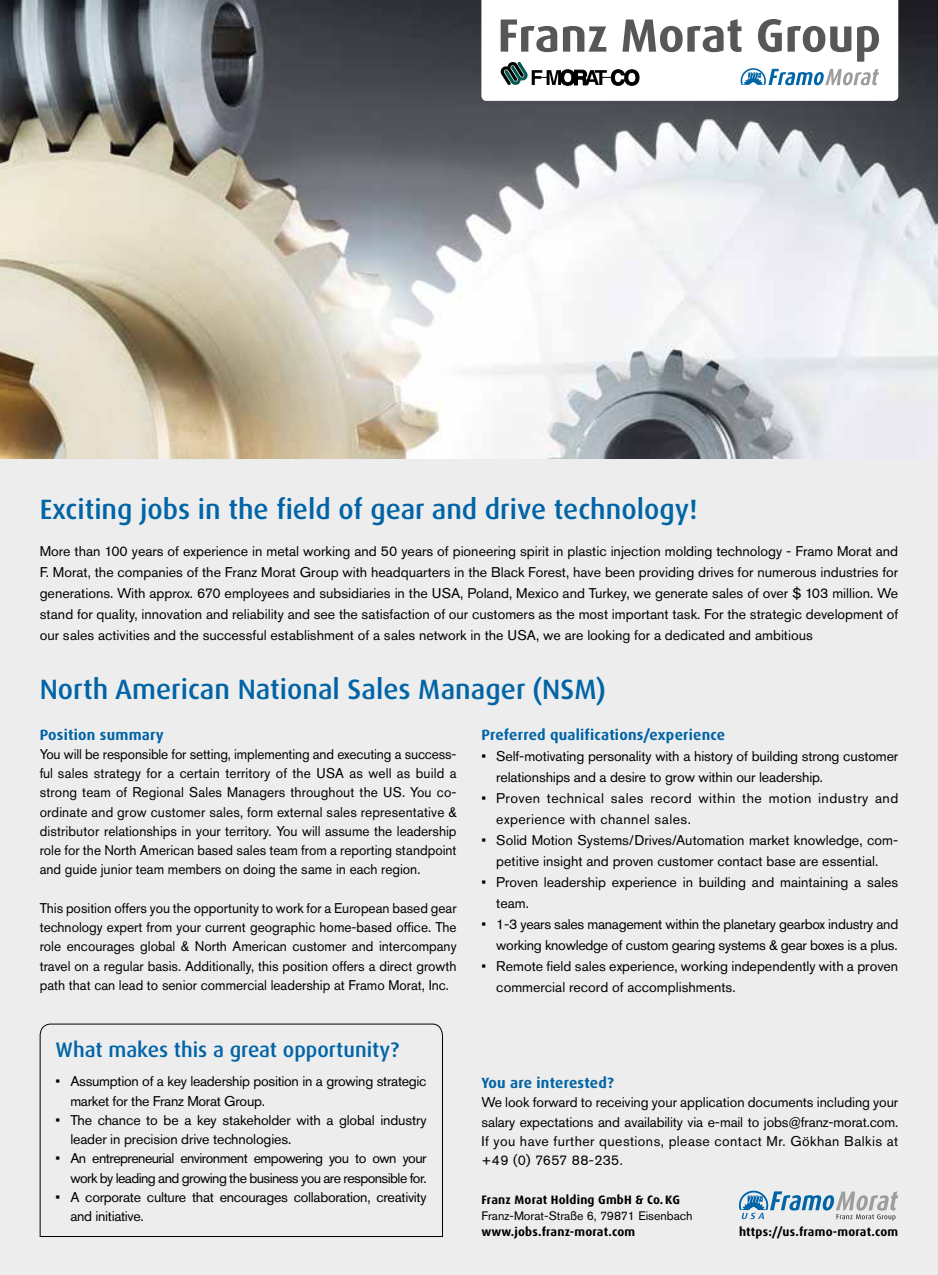
<style>
.page{position:relative;width:938px;height:1275px;background:#ededed}
.page>*{position:absolute;margin:0;border:0;box-sizing:border-box;transform-origin:0 0}
.t1{font:500 28px "Dax OT";color:#0064a7}
.t2{font:500 21px "Dax OT";color:#0064a7}
.t3{font:700 14.88px "Dax OT";letter-spacing:.015em;color:#0064a7}
.t4{font:14px/19.2px "Akzidenz Grotesk Pro";letter-spacing:-.01em;color:#000}
.t5{font:14px/19.2px "Akzidenz Grotesk Pro";letter-spacing:-.04em;color:#000;text-align:right}
.t6{font:14px/21px "Akzidenz Grotesk Pro";letter-spacing:.03em;color:#000}
.t7{font:700 12.25px "Dax OT";letter-spacing:.015em;color:#000}
.t8{font:12.25px "Akzidenz Grotesk Pro";color:#000}
</style>
<div class="page">
<svg style="left:39px;top:1023px;width:404px;height:214px"></svg>
<img style="left:0;top:0;width:938px;height:458px">
<svg style="left:481px;top:0;width:417px;height:101px;background:#dcdedf"></svg>
<svg style="left:739px;top:1191px;width:159px;height:30px"></svg>
<h1 class="t1" style="left:40px;top:491px;width:659px">Exciting jobs in the field of gear and drive technology!</h1>
<p class="t4" style="left:40px;top:541px;width:860px;line-height:21px;text-align:justify">More than 100 years of experience in metal working and 50 years of pioneering spirit in plastic injection molding technology - Framo Morat and F. Morat, the companies of the Franz Morat Group with headquarters in the Black Forest, have been providing drives for numerous industries for generations. With approx. 670 employees and subsidiaries in the USA, Poland, Mexico and Turkey, we generate sales of over $ 103 million. We stand for quality, innovation and reliability and see the satisfaction of our customers as the most important task. For the strategic development of our sales activities and the successful establishment of a sales network in the USA, we are looking for a dedicated and ambitious</p>
<h1 class="t1" style="left:40px;top:671px;width:568px">North American National Sales Manager (NSM)</h1>
<p class="t3" style="left:40px;top:725px;width:125px">Position summary</p>
<p class="t4" style="left:40px;top:744px;width:418px;text-align:justify">You will be responsible for setting, implementing and executing a success&shy;ful sales strategy for a certain territory of the USA as well as build a strong team of Regional Sales Managers throughout the US. You co&shy;ordinate and grow customer sales, form external sales representative &amp; distributor relationships in your territory. You will assume the leadership role for the North American based sales team from a reporting standpoint and guide junior team members on doing the same in each region.</p>
<p class="t4" style="left:40px;top:898px;width:418px;text-align:justify">This position offers you the opportunity to work for a European based gear technology expert from your current geographic home-based office. The role encourages global &amp; North American customer and intercompany travel on a regular basis. Additionally, this position offers a direct growth path that can lead to senior commercial leadership at Framo Morat, Inc.</p>
<h2 class="t2" style="left:55px;top:1037px;width:345px">What makes this a great opportunity?</h2>
<p class="t4" style="left:70px;top:1072px;width:358px;text-indent:-15px">• Assumption of a key leadership position in a growing strategic market for the Franz Morat Group.</p>
<p class="t4" style="left:70px;top:1110px;width:358px;text-indent:-15px">• The chance to be a key stakeholder with a global industry leader in precision drive technologies.</p>
<p class="t5" style="left:55px;top:1149px;width:372px">• An entrepreneurial environment empowering you to own your work by leading and growing the business you are responsible for.</p>
<p class="t4" style="left:70px;top:1187px;width:358px;text-indent:-15px">• A corporate culture that encourages collaboration, creativity and initiative.</p>
<p class="t3" style="left:481px;top:725px;width:245px">Preferred qualifications/experience</p>
<p class="t4" style="left:496px;top:745px;width:403px;line-height:21px;text-indent:-15px">• Self-motivating personality with a history of building strong customer relationships and a desire to grow within our leadership.</p>
<p class="t6" style="left:496px;top:787px;width:403px;text-indent:-15px">• Proven technical sales record within the motion industry and experience with channel sales.</p>
<p class="t4" style="left:481px;top:829px;width:418px;line-height:21px;text-align:center">• Solid Motion Systems/Drives/Automation market knowledge, com&shy;petitive insight and proven customer contact base are essential.</p>
<p class="t4" style="left:496px;top:871px;width:403px;line-height:21px;text-indent:-15px">• Proven leadership experience in building and maintaining a sales team.</p>
<p class="t4" style="left:481px;top:913px;width:418px;line-height:21px;text-align:right">• 1-3 years sales management within the planetary gearbox industry and working knowledge of custom gearing systems &amp; gear boxes is a plus.</p>
<p class="t4" style="left:496px;top:955px;width:403px;line-height:21px;text-indent:-15px">• Remote field sales experience, working independently with a proven commercial record of accomplishments.</p>
<p class="t3" style="left:481px;top:1073px;width:134px">You are interested?</p>
<p class="t4" style="left:481px;top:1093px;width:418px;text-align:justify">We look forward to receiving your application documents including your salary expectations and availability via e-mail to jobs@franz-morat.com.<br>If you have further questions, please contact Mr. Gökhan Balkis at +49 (0) 7657 88-235.</p>
<p class="t7" style="left:481px;top:1192px;width:200px">Franz Morat Holding GmbH &amp; Co. KG</p>
<p class="t8" style="left:481px;top:1208px;width:212px">Franz-Morat-Straße 6, 79871 Eisenbach</p>
<p class="t7" style="left:481px;top:1224px;width:155px">www.jobs.franz-morat.com</p>
<p class="t7" style="left:739px;top:1224px;width:161px">https://us.framo-morat.com</p>
</div>
